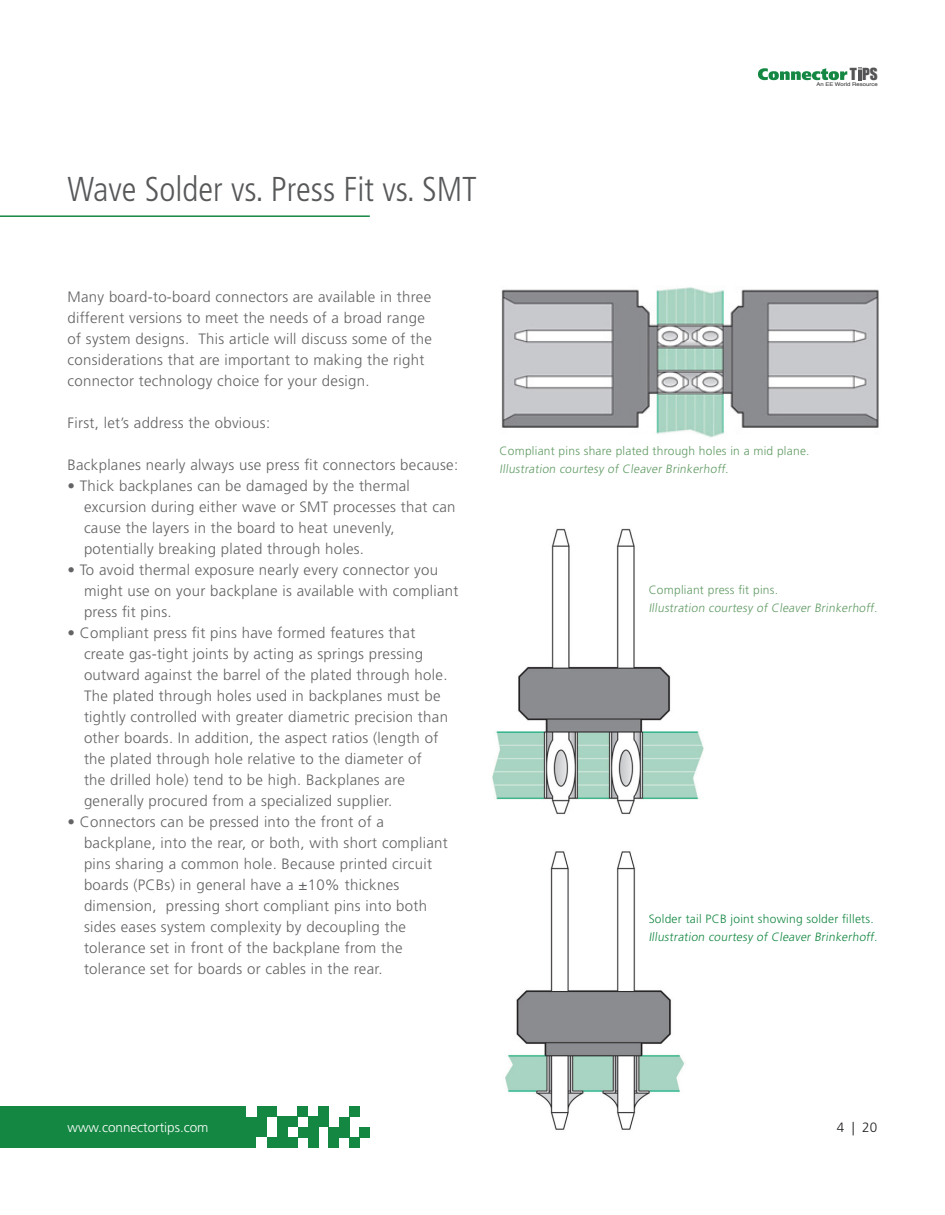
<style>
.page{position:relative;width:945px;height:1215px;background:#fff}
.page>*{position:absolute;margin:0;border:0;box-sizing:border-box;transform-origin:0 0}
.t1{font:300 condensed 34.5px "Frutiger LT Std";color:#57585a}
.t2{font:15.3px "Impact";color:#545456}
.t3{font:300 15px/21px "Frutiger LT Std";letter-spacing:.02em;color:#636366}
.t4{font:300 13.5px "Frutiger LT Std";color:#fff}
.t5{font:300 13.5px "Frutiger LT Std";color:#231f20}
.t6{font:300 12px/18px "Frutiger LT Std";letter-spacing:.02em;color:#619b64}
.t7{font:300 12px/18px "Frutiger LT Std";letter-spacing:.02em;color:#148742}
.t8{font:5.1px "Helvetica";color:#292a29;scale:1.17 1}
</style>
<div class="page">
<div style="left:0;top:1106px;width:267px;height:42px;background:#148742"></div>
<div style="left:257px;top:1106px;width:20px;height:11px;background:#148742"></div>
<div style="left:246px;top:1103px;width:11px;height:14px;background:#fff"></div>
<div style="left:298px;top:1106px;width:10px;height:11px;background:#148742"></div>
<div style="left:349px;top:1106px;width:11px;height:11px;background:#148742"></div>
<div style="left:318px;top:1106px;width:11px;height:21px;background:#148742"></div>
<div style="left:277px;top:1117px;width:21px;height:10px;background:#148742"></div>
<div style="left:308px;top:1117px;width:21px;height:10px;background:#148742"></div>
<div style="left:339px;top:1117px;width:10px;height:20px;background:#148742"></div>
<div style="left:277px;top:1127px;width:10px;height:10px;background:#148742"></div>
<div style="left:298px;top:1127px;width:20px;height:10px;background:#148742"></div>
<div style="left:360px;top:1127px;width:10px;height:10px;background:#148742"></div>
<div style="left:267px;top:1137px;width:31px;height:11px;background:#148742"></div>
<div style="left:257px;top:1137px;width:10px;height:15px;background:#fff"></div>
<div style="left:308px;top:1137px;width:10px;height:11px;background:#148742"></div>
<div style="left:329px;top:1137px;width:10px;height:11px;background:#148742"></div>
<div style="left:329px;top:1127px;width:20px;height:10px;background:#148742"></div>
<div style="left:349px;top:1137px;width:11px;height:11px;background:#148742"></div>
<svg style="left:758px;top:68px;width:89px;height:12px"></svg>
<svg style="left:858px;top:68px;width:3px;height:12px"></svg>
<hr style="left:0;top:215px;width:370px;height:2px;background:#148742">
<img style="left:501px;top:287px;width:378px;height:151px">
<img style="left:492px;top:528px;width:212px;height:286px">
<img style="left:505px;top:851px;width:180px;height:279px">
<h1 class="t1" style="left:68px;top:170px;width:411px">Wave Solder vs. Press Fit vs. SMT</h1>
<p class="t2" style="left:850px;top:62px;width:30px">T PS</p>
<p class="t8" style="left:816px;top:81px;width:54px">An EE World Resource</p>
<p class="t3" style="left:68px;top:287px;width:366px">Many board-to-board connectors are available in three different versions to meet the needs of a broad range of system designs. This article will discuss some of the considerations that are important to making the right connector technology choice for your design.</p>
<p class="t3" style="left:68px;top:413px;width:204px">First, let’s address the obvious:</p>
<p class="t3" style="left:68px;top:455px;width:392px">Backplanes nearly always use press fit connectors because:</p>
<p class="t3" style="left:84px;top:476px;width:373px;text-indent:-16px">• Thick backplanes can be damaged by the thermal excursion during either wave or SMT processes that can cause the layers in the board to heat unevenly, potentially breaking plated through holes.</p>
<p class="t3" style="left:84px;top:560px;width:376px;text-indent:-16px">• To avoid thermal exposure nearly every connector you might use on your backplane is available with compliant press fit pins.</p>
<p class="t3" style="left:84px;top:623px;width:366px;text-indent:-16px">• Compliant press fit pins have formed features that create gas-tight joints by acting as springs pressing outward against the barrel of the plated through hole.<br>The plated through holes used in backplanes must be tightly controlled with greater diametric precision than other boards. In addition, the aspect ratios (length of the plated through hole relative to the diameter of<br>the drilled hole) tend to be high. Backplanes are generally procured from a specialized supplier.</p>
<p class="t3" style="left:84px;top:812px;width:365px;text-indent:-16px">• Connectors can be pressed into the front of a backplane, into the rear, or both, with short compliant pins sharing a common hole. Because printed circuit boards (PCBs) in general have a ±10% thicknes dimension, pressing short compliant pins into both sides eases system complexity by decoupling the tolerance set in front of the backplane from the tolerance set for boards or cables in the rear.</p>
<p class="t6" style="left:500px;top:442px;width:311px">Compliant pins share plated through holes in a mid plane.<br>Illustration courtesy of Cleaver Brinkerhoff.</p>
<p class="t6" style="left:649px;top:581px;width:232px">Compliant press fit pins.<br>Illustration courtesy of Cleaver Brinkerhoff.</p>
<p class="t7" style="left:649px;top:910px;width:232px">Solder tail PCB joint showing solder fillets.<br>Illustration courtesy of Cleaver Brinkerhoff.</p>
<p class="t4" style="left:68px;top:1120px;width:143px">www.connectortips.com</p>
<p class="t5" style="left:837px;top:1120px;width:42px">4 | 20</p>
</div>
